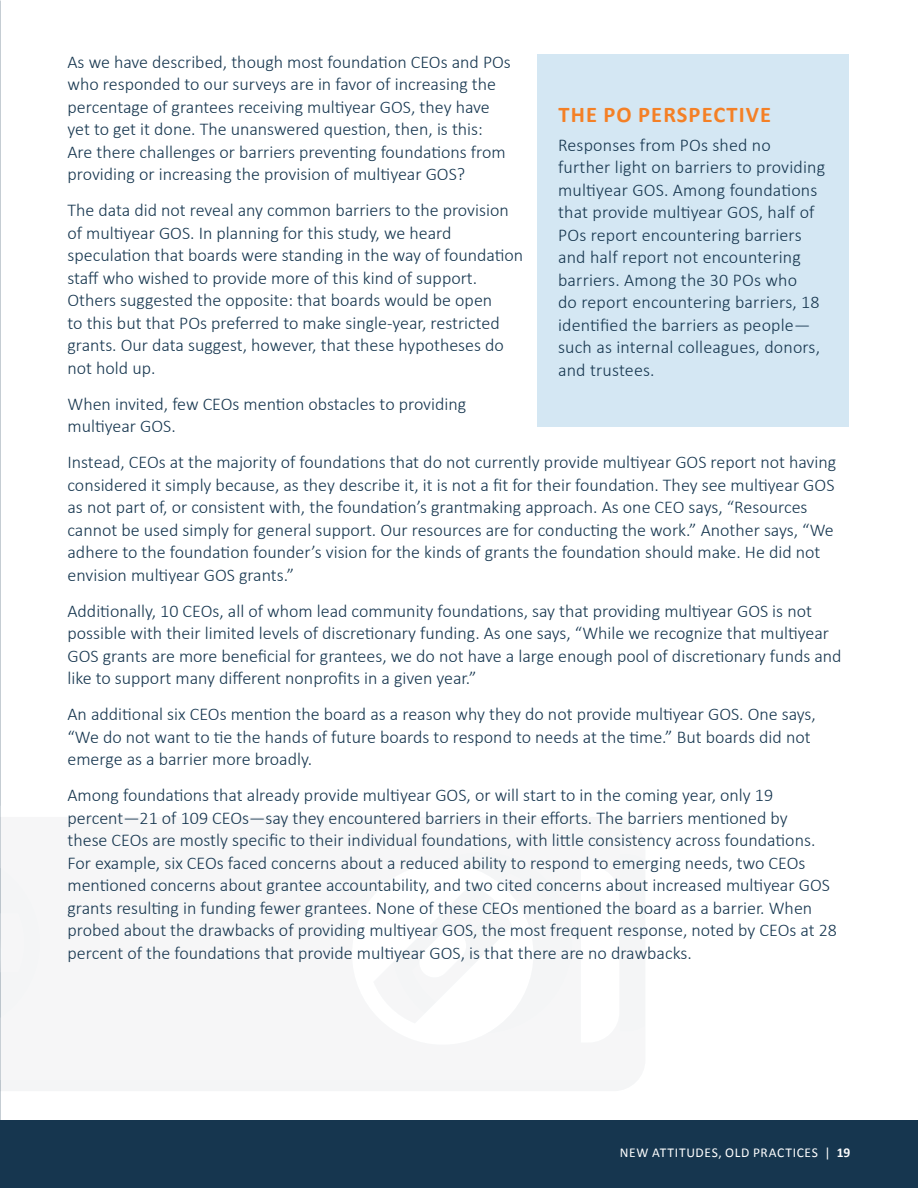
<style>
.page{position:relative;width:918px;height:1188px;background:#fff}
.page>*{position:absolute;margin:0;border:0;box-sizing:border-box;transform-origin:0 0}
.COPY_Subheader{font:700 22.5px "Calibri";letter-spacing:.05em;color:#f48026}
.COPY{font:300 18px/22.5px "Calibri";color:#16364f}
.t1{font:13.5px "Calibri";letter-spacing:.055em;color:#fff}
.s1{font-weight:700}
</style>
<div class="page">
<div style="left:0;top:1120px;width:918px;height:68px;background:#16364f"></div>
<div style="left:0;top:1080px;width:637px;height:11px;background:#f4f5f6"></div>
<svg style="left:0;top:806px;width:645px;height:274px;fill:#f6f6f7"></svg>
<div style="left:538px;top:54px;width:311px;height:373px;background:#d4e7f3"></div>
<p class="COPY" style="left:68px;top:50px;width:445px">As we have described, though most foundation CEOs and POs who responded to our surveys are in favor of increasing the percentage of grantees receiving multiyear GOS, they have yet to get it done. The unanswered question, then, is this:<br>Are there challenges or barriers preventing foundations from providing or increasing the provision of multiyear GOS?</p>
<p class="COPY" style="left:68px;top:199px;width:457px">The data did not reveal any common barriers to the provision of multiyear GOS. In planning for this study, we heard speculation that boards were standing in the way of foundation staff who wished to provide more of this kind of support.<br>Others suggested the opposite: that boards would be open<br>to this but that POs preferred to make single-year, restricted grants. Our data suggest, however, that these hypotheses do not hold up.</p>
<p class="COPY" style="left:68px;top:392px;width:400px">When invited, few CEOs mention obstacles to providing multiyear GOS.</p>
<p class="COPY" style="left:68px;top:451px;width:770px">Instead, CEOs at the majority of foundations that do not currently provide multiyear GOS report not having considered it simply because, as they describe it, it is not a fit for their foundation. They see multiyear GOS as not part of, or consistent with, the foundation’s grantmaking approach. As one CEO says, “Resources cannot be used simply for general support. Our resources are for conducting the work.” Another says, “We adhere to the foundation founder’s vision for the kinds of grants the foundation should make. He did not envision multiyear GOS grants.”</p>
<p class="COPY" style="left:68px;top:599px;width:776px">Additionally, 10 CEOs, all of whom lead community foundations, say that providing multiyear GOS is not possible with their limited levels of discretionary funding. As one says, “While we recognize that multiyear GOS grants are more beneficial for grantees, we do not have a large enough pool of discretionary funds and like to support many different nonprofits in a given year.”</p>
<p class="COPY" style="left:68px;top:703px;width:750px">An additional six CEOs mention the board as a reason why they do not provide multiyear GOS. One says, “We do not want to tie the hands of future boards to respond to needs at the time.” But boards did not emerge as a barrier more broadly.</p>
<p class="COPY" style="left:68px;top:784px;width:771px">Among foundations that already provide multiyear GOS, or will start to in the coming year, only 19 percent—21 of 109 CEOs—say they encountered barriers in their efforts. The barriers mentioned by<br>these CEOs are mostly specific to their individual foundations, with little consistency across foundations.<br>For example, six CEOs faced concerns about a reduced ability to respond to emerging needs, two CEOs mentioned concerns about grantee accountability, and two cited concerns about increased multiyear GOS grants resulting in funding fewer grantees. None of these CEOs mentioned the board as a barrier. When probed about the drawbacks of providing multiyear GOS, the most frequent response, noted by CEOs at 28 percent of the foundations that provide multiyear GOS, is that there are no drawbacks.</p>
<p class="COPY_Subheader" style="left:559px;top:100px;width:214px">THE PO PERSPECTIVE</p>
<p class="COPY" style="left:558px;top:133px;width:269px">Responses from POs shed no further light on barriers to providing multiyear GOS. Among foundations that provide multiyear GOS, half of<br>POs report encountering barriers and half report not encountering barriers. Among the 30 POs who<br>do report encountering barriers, 18 identified the barriers as people— such as internal colleagues, donors, and trustees.</p>
<p class="t1" style="left:620px;top:1144px;width:232px">NEW ATTITUDES, OLD PRACTICES | <span class="s1">19</span></p>
</div>
